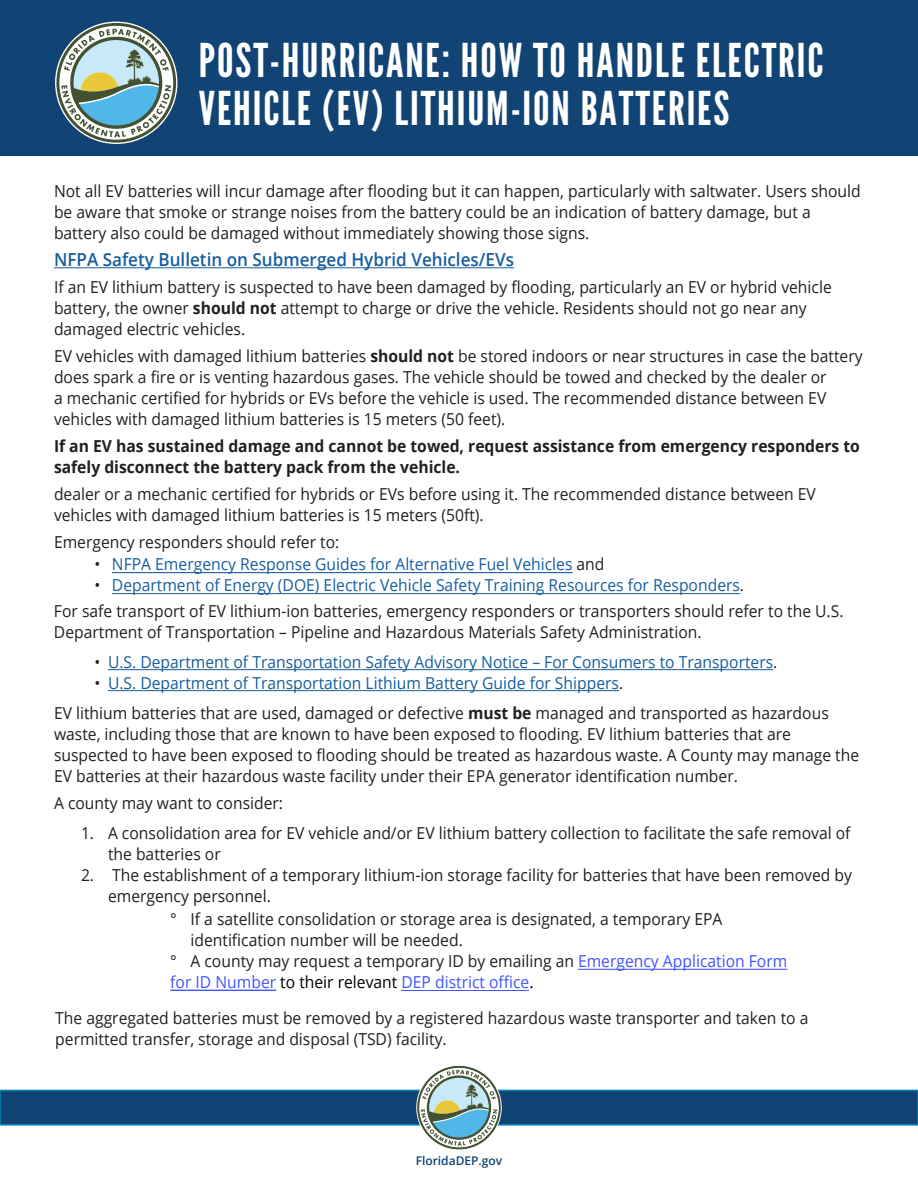
<style>
.page{position:relative;width:918px;height:1188px;background:#fff}
.page>*{position:absolute;margin:0;border:0;box-sizing:border-box;transform-origin:0 0}
.t1{font:46.5px/48px "League Gothic";letter-spacing:.04em;color:#fff}
.t2{font:600 18px "Open Sans";color:#175d9e;scale:.95 1}
.t3{font:16.5px/21px "Open Sans";color:#231f20;scale:.95 1}
.t4{font:16.5px "Open Sans";color:#175d9e;scale:.95 1}
.t5{font:16.5px "Open Sans";color:#175d9e;scale:.95 1}
.t6{font:700 16.5px/21px "Open Sans";color:#231f20;scale:.95 1}
.t7{font:16.5px "Open Sans";color:#4055ff;scale:.95 1}
.t8{font:600 12px "Open Sans";color:#114374}
.s1{font-weight:700}
.s2{color:#231f20}
.s3{font-style:inherit}
.s4{color:#4055ff}
.s5{color:#000}
</style>
<div class="page">
<div style="left:0;top:0;width:918px;height:156px;background:#114374"></div>
<svg style="left:55px;top:22px;width:122px;height:122px"></svg>
<hr style="left:54px;top:267px;width:460px;height:1px;background:#175d9e">
<hr style="left:108px;top:669px;width:665px;height:1px;background:#175d9e">
<hr style="left:108px;top:690px;width:511px;height:1px;background:#175d9e">
<div style="left:0;top:1090px;width:918px;height:35px;background:#114374"></div>
<div style="left:0;top:1090px;width:918px;height:36px;border:2px solid #0085b7"></div>
<svg style="left:416px;top:1065px;width:86px;height:85px"></svg>
<hr style="left:112px;top:572px;width:461px;height:1px;background:#175d9e">
<hr style="left:112px;top:593px;width:628px;height:1px;background:#175d9e">
<hr style="left:578px;top:969px;width:209px;height:1px;background:#4055ff">
<hr style="left:170px;top:990px;width:106px;height:1px;background:#4055ff">
<hr style="left:401px;top:990px;width:128px;height:1px;background:#4055ff">
<p class="t1" style="left:199px;top:37px;width:626px">POST-HURRICANE: HOW TO HANDLE ELECTRIC<br>VEHICLE (EV) LITHIUM-ION BATTERIES</p>
<p class="t3" style="left:54px;top:181px;width:851px">Not all EV batteries will incur damage after flooding but it can happen, particularly with saltwater. Users should be aware that smoke or strange noises from the battery could be an indication of battery damage, but a battery also could be damaged without immediately showing those signs.</p>
<p class="t2" style="left:54px;top:248px;width:486px">NFPA Safety Bulletin on Submerged Hybrid Vehicles/EVs</p>
<p class="t3" style="left:54px;top:277px;width:820px">If an EV lithium battery is suspected to have been damaged by flooding, particularly an EV or hybrid vehicle battery, the owner <span class="s1">should not</span> attempt to charge or drive the vehicle. Residents should not go near any damaged electric vehicles.</p>
<p class="t3" style="left:54px;top:346px;width:853px">EV vehicles with damaged lithium batteries <span class="s1">should not</span> be stored indoors or near structures in case the battery does spark a fire or is venting hazardous gases. The vehicle should be towed and checked by the dealer or<br>a mechanic certified for hybrids or EVs before the vehicle is used. The recommended distance between EV vehicles with damaged lithium batteries is 15 meters (50 feet).</p>
<p class="t6" style="left:54px;top:436px;width:850px">If an EV has sustained damage and cannot be towed, request assistance from emergency responders to safely disconnect the battery pack from the vehicle.</p>
<p class="t3" style="left:54px;top:484px;width:804px">dealer or a mechanic certified for hybrids or EVs before using it. The recommended distance between EV vehicles with damaged lithium batteries is 15 meters (50ft).</p>
<p class="t3" style="left:54px;top:532px;width:302px">Emergency responders should refer to:</p>
<p class="t5" style="left:94px;top:553px;width:538px"><span class="s2">•</span> NFPA Emergency Response Guides for Alternative Fuel Vehicles <span class="s2">and</span></p>
<p class="t5" style="left:94px;top:574px;width:685px"><span class="s2">•</span> Department of Energy (DOE) <span class="s3">Electric Vehicle</span> Safety Training Resources for Responders<span class="s2">.</span></p>
<p class="t3" style="left:54px;top:601px;width:833px">For safe transport of EV lithium-ion batteries, emergency responders or transporters should refer to the U.S.<br>Department of Transportation – Pipeline and Hazardous Materials Safety Administration.</p>
<p class="t4" style="left:94px;top:651px;width:720px"><span class="s2">•</span> U.S. Department of Transportation Safety Advisory Notice – For Consumers to Transporters<span class="s2">.</span></p>
<p class="t4" style="left:94px;top:672px;width:558px"><span class="s2">•</span> U.S. Department of Transportation Lithium Battery Guide for Shippers<span class="s2">.</span></p>
<p class="t3" style="left:54px;top:703px;width:849px">EV lithium batteries that are used, damaged or defective <span class="s1">must be</span> managed and transported as hazardous waste, including those that are known to have been exposed to flooding. EV lithium batteries that are suspected to have been exposed to flooding should be treated as hazardous waste. A County may manage the EV batteries at their hazardous waste facility under their EPA generator identification number.</p>
<p class="t3" style="left:54px;top:793px;width:243px">A county may want to consider:</p>
<p class="t3" style="left:108px;top:823px;width:783px;text-indent:-27px">1. A consolidation area for EV vehicle and/or EV lithium battery collection to facilitate the safe removal of the batteries or</p>
<p class="t3" style="left:108px;top:865px;width:785px;text-indent:-27px">2. The establishment of a temporary lithium-ion storage facility for batteries that have been removed by emergency personnel.</p>
<p class="t3" style="left:170px;top:908px;width:583px">° If a satellite consolidation or storage area is designated, a temporary EPA</p>
<p class="t3" style="left:191px;top:929px;width:288px">identification number will be needed.</p>
<p class="t3" style="left:170px;top:950px;width:651px">° A county may request a temporary ID by emailing an <span class="s4">Emergency Application Form</span></p>
<p class="t7" style="left:170px;top:970px;width:384px"><span class="s3">for</span> ID Number <span class="s5">to their relevant</span> DEP district office<span class="s5">.</span></p>
<p class="t3" style="left:55px;top:1007px;width:794px">The aggregated batteries must be removed by a registered hazardous waste transporter and taken to a permitted transfer, storage and disposal (TSD) facility.</p>
<p class="t8" style="left:416px;top:1152px;width:88px">FloridaDEP.gov</p>
</div>
